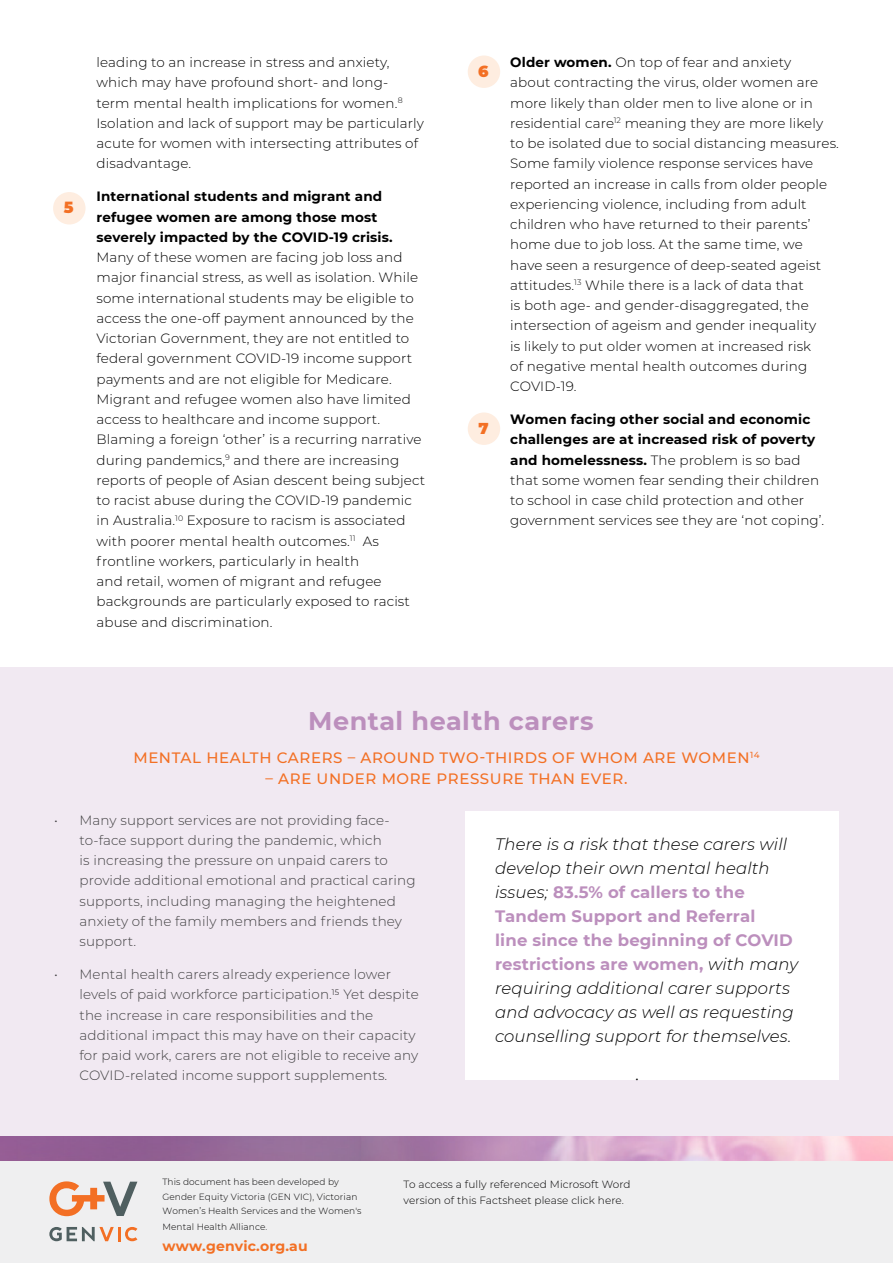
<style>
.page{position:relative;width:893px;height:1263px;background:#fff}
.page>*{position:absolute;margin:0;border:0;box-sizing:border-box;transform-origin:0 0}
.t1{font:700 25.5px "Montserrat";letter-spacing:.02em;color:#bc8fbd}
.t2{font:italic 300 16.5px/24px "Montserrat";letter-spacing:.01em;color:#000}
.t3{font:900 15.75px "Montserrat";color:#f37024}
.t4{font:500 15px "Montserrat";letter-spacing:.04em;color:#f37024}
.t5{font:700 14.1px "Montserrat";letter-spacing:.01em;color:#f37024}
.t6{font:300 13.5px/20.2px "Montserrat";letter-spacing:.01em;color:#000}
.t7{font:300 13.5px/20.2px "Montserrat";letter-spacing:.01em;color:#414042}
.t8{font:700 13.5px/20.2px "Montserrat";letter-spacing:.01em;color:#000}
.t9{font:italic 300 13.5px "Montserrat";color:#000}
.t10{font:300 10.5px/16.8px "Montserrat";letter-spacing:.01em;color:#000}
.t11{font:300 9px/14.2px "Montserrat";letter-spacing:.01em;color:#000}
.s1{font-weight:700}
.s2{font-weight:700;font-style:normal;color:#bc8fbd}
</style>
<div class="page">
<svg style="left:0;top:1135px;width:721px;height:26px;background:#ae83ad"></svg>
<div style="left:0;top:667px;width:893px;height:468px;background:#f1e9f2"></div>
<div style="left:468px;top:56px;width:32px;height:32px;background:#feede0;border-radius:50%"></div>
<div style="left:468px;top:412px;width:32px;height:33px;background:#feede0;border-radius:50%"></div>
<div style="left:53px;top:192px;width:33px;height:32px;background:#feede0;border-radius:50%"></div>
<div style="left:465px;top:811px;width:374px;height:269px;background:#fff"></div>
<div style="left:0;top:1161px;width:893px;height:102px;background:#efeff0"></div>
<svg style="left:49px;top:1181px;width:88px;height:35px"></svg>
<svg style="left:49px;top:1227px;width:65px;height:14px"></svg>
<hr style="left:118px;top:1227px;width:3px;height:14px;background:#f36f24">
<svg style="left:125px;top:1227px;width:12px;height:14px"></svg>
<p class="t3" style="left:64px;top:196px;width:11px">5</p>
<p class="t6" style="left:97px;top:52px;width:329px">leading to an increase in stress and anxiety, which may have profound short- and long&shy;term mental health implications for women.<sup>8<br></sup>Isolation and lack of support may be particularly acute for women with intersecting attributes of disadvantage.</p>
<p class="t8" style="left:97px;top:186px;width:298px">International students and migrant and refugee women are among those most severely impacted by the COVID-19 crisis.</p>
<p class="t6" style="left:97px;top:247px;width:330px">Many of these women are facing job loss and major financial stress, as well as isolation. While some international students may be eligible to access the one-off payment announced by the Victorian Government, they are not entitled to federal government COVID-19 income support payments and are not eligible for Medicare.<br>Migrant and refugee women also have limited access to healthcare and income support.<br>Blaming a foreign ‘other’ is a recurring narrative during pandemics,<sup>9</sup> and there are increasing reports of people of Asian descent being subject to racist abuse during the COVID-19 pandemic in Australia.<sup>10</sup> Exposure to racism is associated with poorer mental health outcomes.<sup>11</sup> As frontline workers, particularly in health<br>and retail, women of migrant and refugee backgrounds are particularly exposed to racist abuse and discrimination.</p>
<p class="t3" style="left:478px;top:59px;width:12px">6</p>
<p class="t3" style="left:478px;top:416px;width:12px">7</p>
<p class="t6" style="left:510px;top:52px;width:330px"><span class="s1">Older women.</span> On top of fear and anxiety<br>about contracting the virus, older women are more likely than older men to live alone or in residential care<sup>12</sup> meaning they are more likely to be isolated due to social distancing measures.<br>Some family violence response services have reported an increase in calls from older people experiencing violence, including from adult children who have returned to their parents’ home due to job loss. At the same time, we<br>have seen a resurgence of deep-seated ageist attitudes.<sup>13</sup> While there is a lack of data that<br>is both age- and gender-disaggregated, the intersection of ageism and gender inequality<br>is likely to put older women at increased risk<br>of negative mental health outcomes during COVID-19.</p>
<p class="t6" style="left:510px;top:409px;width:315px"><span class="s1">Women facing other social and economic challenges are at increased risk of poverty and homelessness.</span> The problem is so bad that some women fear sending their children to school in case child protection and other government services see they are ‘not coping’.</p>
<h1 class="t1" style="left:308px;top:702px;width:287px">Mental health carers</h1>
<p class="t4" style="left:133px;top:747px;width:628px">MENTAL HEALTH CARERS – AROUND TWO-THIRDS OF WHOM ARE WOMEN<sup>14</sup></p>
<p class="t4" style="left:266px;top:768px;width:363px">– ARE UNDER MORE PRESSURE THAN EVER.</p>
<p class="t7" style="left:80px;top:809px;width:338px;text-indent:-26px">• Many support services are not providing face&shy;to-face support during the pandemic, which<br>is increasing the pressure on unpaid carers to provide additional emotional and practical caring supports, including managing the heightened anxiety of the family members and friends they support.</p>
<p class="t7" style="left:80px;top:964px;width:341px;text-indent:-26px">• Mental health carers already experience lower levels of paid workforce participation.<sup>15</sup> Yet despite the increase in care responsibilities and the additional impact this may have on their capacity for paid work, carers are not eligible to receive any COVID-related income support supplements.</p>
<p class="t2" style="left:495px;top:831px;width:305px">There is a risk that these carers will develop their own mental health issues; <span class="s2">83.5% of callers to the Tandem Support and Referral<br>line since the beginning of COVID restrictions are women,</span> with many requiring additional carer supports and advocacy as well as requesting counselling support for themselves.</p>
<p class="t9" style="left:635px;top:1069px;width:5px">•</p>
<p class="t11" style="left:162px;top:1175px;width:201px">This document has been developed by<br>Gender Equity Victoria (GEN VIC), Victorian<br>Women’s Health Services and the Women's</p>
<p class="t11" style="left:162px;top:1220px;width:106px">Mental Health Alliance.</p>
<p class="t5" style="left:162px;top:1235px;width:147px">www.genvic.org.au</p>
<p class="t10" style="left:404px;top:1175px;width:229px">To access a fully referenced Microsoft Word version of this Factsheet please click here.</p>
</div>
